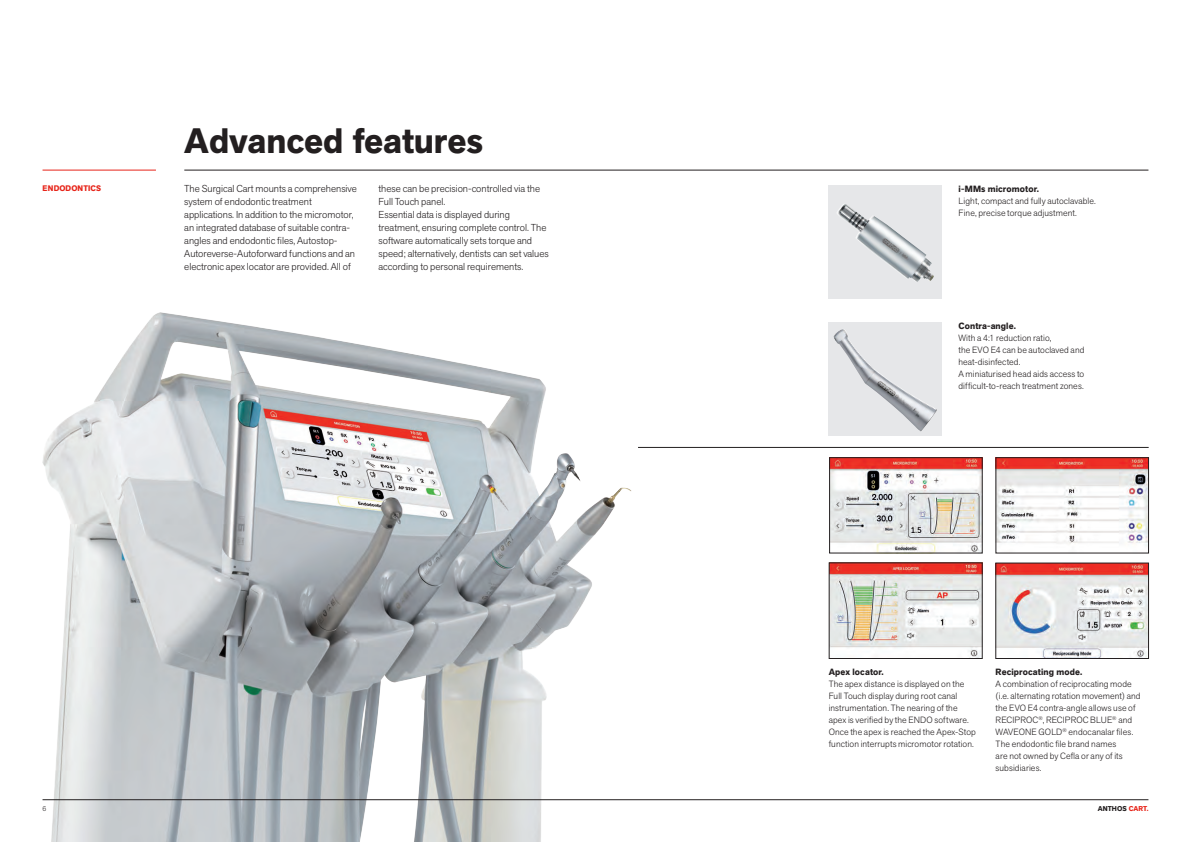
<style>
.page{position:relative;width:1191px;height:842px;background:#fff}
.page>*{position:absolute;margin:0;border:0;box-sizing:border-box;transform-origin:0 0}
.Titolo{font:700 35px "Akzid Grtsk Next";color:#231f20}
.Testo{font:300 10px/13px "Akzid Grtsk Next";color:#231f20}
.Testo_descrizione{font:300 9px/12px "Akzid Grtsk Next";letter-spacing:.01em;color:#231f20}
.Testo_descrizione-2{font:700 9px "Akzid Grtsk Next";letter-spacing:.01em;color:#231f20}
.Titoletto{font:700 8px "Akzid Grtsk Next";letter-spacing:.01em;color:#e72419}
.diciture_fondo_pagina{font:700 7px "Akzid Grtsk Next";letter-spacing:.01em;color:#231f20}
.diciture_fondo_pagina-2{font:300 7px "Akzid Grtsk Next";color:#231f20}
.s1{font-weight:700}
.s2{color:#e72419}
</style>
<div class="page">
<img style="left:42px;top:312px;width:665px;height:530px">
<hr style="left:184px;top:170px;width:964px;height:1px;background:#231f20">
<hr style="left:43px;top:799px;width:1105px;height:1px;background:#231f20">
<hr style="left:43px;top:170px;width:113px;height:1px;background:#e72419">
<div style="left:828px;top:322px;width:113px;height:114px;background:#e6e7e9"></div>
<img style="left:833px;top:329px;width:104px;height:103px">
<div style="left:828px;top:185px;width:113px;height:113px;background:#e6e7e9"></div>
<img style="left:837px;top:204px;width:97px;height:78px">
<hr style="left:638px;top:447px;width:510px;height:1px;background:#231f20">
<img style="left:831px;top:459px;width:149px;height:92px">
<div style="left:829px;top:457px;width:153px;height:96px;border:1px solid #231f20"></div>
<img style="left:997px;top:459px;width:149px;height:87px">
<div style="left:995px;top:457px;width:153px;height:96px;border:1px solid #231f20"></div>
<img style="left:997px;top:565px;width:149px;height:92px">
<div style="left:995px;top:563px;width:153px;height:96px;border:1px solid #231f20"></div>
<img style="left:831px;top:565px;width:149px;height:92px">
<div style="left:829px;top:563px;width:153px;height:96px;border:1px solid #231f20"></div>
<p class="Titoletto" style="left:43px;top:183px;width:60px">ENDODONTICS</p>
<p class="Titolo" style="left:184px;top:118px;width:300px">Advanced features</p>
<p class="Testo" style="left:184px;top:182px;width:174px">The Surgical Cart mounts a comprehensive system of endodontic treatment applications. In addition to the micromotor, an integrated database of suitable contra&shy;angles and endodontic files, Autostop-Autoreverse-Autoforward functions and an electronic apex locator are provided. All of</p>
<p class="Testo" style="left:378px;top:182px;width:163px">these can be precision-controlled via the<br>Full Touch panel.</p>
<p class="Testo" style="left:378px;top:208px;width:172px">Essential data is displayed during treatment, ensuring complete control. The software automatically sets torque and speed; alternatively, dentists can set values according to personal requirements.</p>
<p class="Testo_descrizione-2" style="left:958px;top:183px;width:82px">i-MMs micromotor.</p>
<p class="Testo_descrizione" style="left:958px;top:194px;width:139px">Light, compact and fully autoclavable.<br>Fine, precise torque adjustment.</p>
<p class="Testo_descrizione" style="left:958px;top:320px;width:95px"><span class="s1">Contra-angle.<br></span>With a 4:1 reduction ratio,</p>
<p class="Testo_descrizione" style="left:958px;top:344px;width:127px">the EVO E4 can be autoclaved and heat-disinfected.</p>
<p class="Testo_descrizione" style="left:958px;top:368px;width:127px">A miniaturised head aids access to difficult-to-reach treatment zones.</p>
<p class="Testo_descrizione" style="left:828px;top:666px;width:149px"><span class="s1">Apex locator.<br></span>The apex distance is displayed on the Full Touch display during root canal instrumentation. The nearing of the apex is verified by the ENDO software.<br>Once the apex is reached the Apex-Stop function interrupts micromotor rotation.</p>
<p class="Testo_descrizione" style="left:995px;top:666px;width:146px"><span class="s1">Reciprocating mode.<br></span>A combination of reciprocating mode (i.e. alternating rotation movement) and the EVO E4 contra-angle allows use of<br>RECIPROC<sup>®</sup>, RECIPROC BLUE<sup>®</sup> and<br>WAVEONE GOLD<sup>®</sup> endocanalar files.<br>The endodontic file brand names<br>are not owned by Cefla or any of its subsidiaries.</p>
<p class="diciture_fondo_pagina-2" style="left:43px;top:804px;width:5px">6</p>
<p class="diciture_fondo_pagina" style="left:1097px;top:804px;width:52px">ANTHOS <span class="s2">CART.</span></p>
</div>
